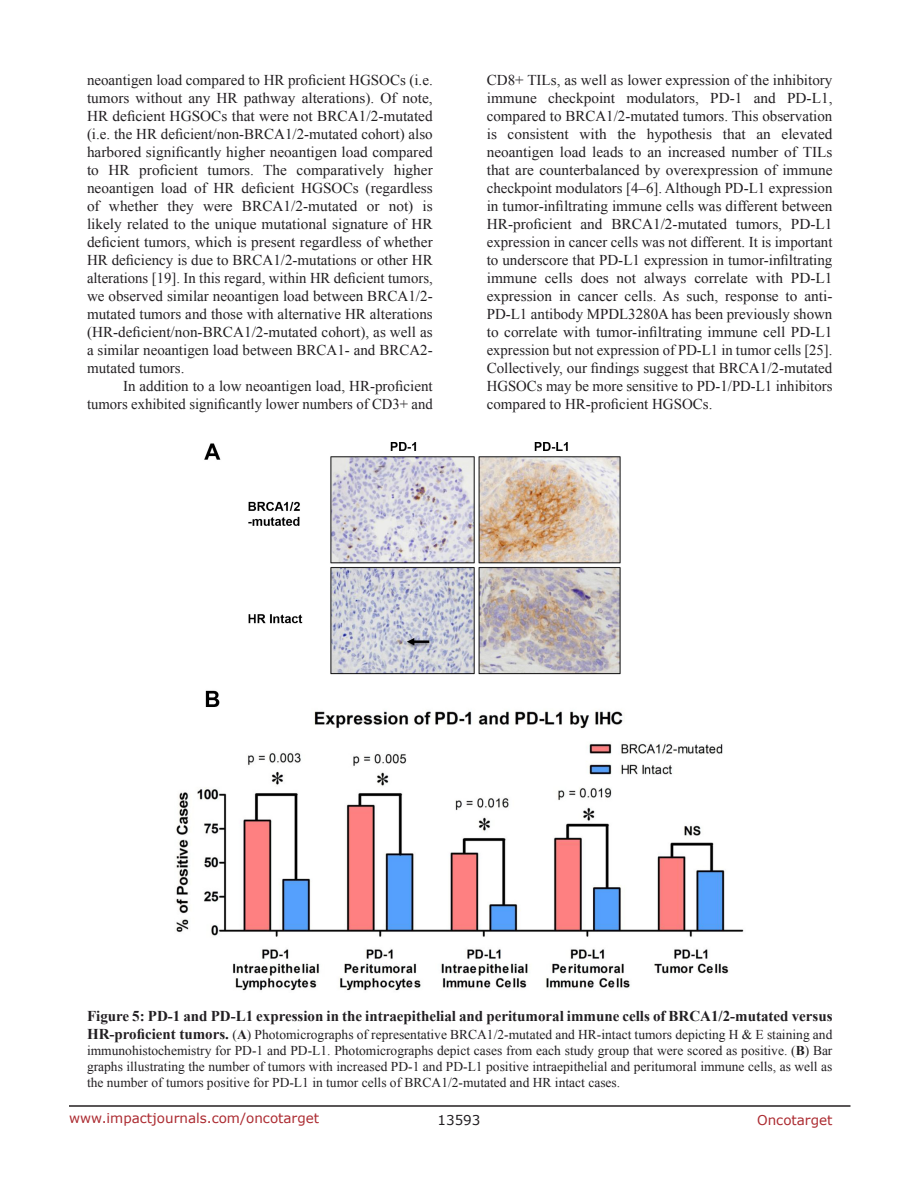
<style>
.page{position:relative;width:918px;height:1188px;background:#fff}
.page>*{position:absolute;margin:0;border:0;box-sizing:border-box;transform-origin:0 0}
.BodyText{font:15px/18px "Times New Roman";color:#221f22;text-align:justify}
.FigureText{font:700 15px "Times New Roman";color:#221f22}
.FigureText-2{font:13.5px/16.2px "Times New Roman";color:#221f22;text-align:justify}
.t1{font:13.5px "Verdana";color:#ac2b31}
.t2{font:13.5px "Verdana";color:#221f22}
.s1{font-weight:700;font-size:15px}
.s2{font-weight:700}
</style>
<div class="page">
<hr style="left:69px;top:1105px;width:781px;height:2px;background:#231f20">
<img style="left:176px;top:442px;width:568px;height:549px">
<p class="BodyText" style="left:87px;top:71px;width:347px">neoantigen load compared to HR proficient HGSOCs (i.e. tumors without any HR pathway alterations). Of note, HR deficient HGSOCs that were not BRCA1/2-mutated (i.e. the HR deficient/non-BRCA1/2-mutated cohort) also harbored significantly higher neoantigen load compared to HR proficient tumors. The comparatively higher neoantigen load of HR deficient HGSOCs (regardless of whether they were BRCA1/2-mutated or not) is likely related to the unique mutational signature of HR deficient tumors, which is present regardless of whether HR deficiency is due to BRCA1/2-mutations or other HR alterations [19]. In this regard, within HR deficient tumors, we observed similar neoantigen load between BRCA1/2- mutated tumors and those with alternative HR alterations (HR-deficient/non-BRCA1/2-mutated cohort), as well as a similar neoantigen load between BRCA1- and BRCA2- mutated tumors.</p>
<p class="BodyText" style="left:87px;top:377px;width:347px;text-align:right">In addition to a low neoantigen load, HR-proficient tumors exhibited significantly lower numbers of CD3+ and</p>
<p class="BodyText" style="left:487px;top:71px;width:347px">CD8+ TILs, as well as lower expression of the inhibitory immune checkpoint modulators, PD-1 and PD-L1, compared to BRCA1/2-mutated tumors. This observation is consistent with the hypothesis that an elevated neoantigen load leads to an increased number of TILs that are counterbalanced by overexpression of immune checkpoint modulators [4–6]. Although PD-L1 expression in tumor-infiltrating immune cells was different between HR-proficient and BRCA1/2-mutated tumors, PD-L1 expression in cancer cells was not different. It is important to underscore that PD-L1 expression in tumor-infiltrating immune cells does not always correlate with PD-L1 expression in cancer cells. As such, response to anti-PD-L1 antibody MPDL3280A has been previously shown to correlate with tumor-infiltrating immune cell PD-L1 expression but not expression of PD-L1 in tumor cells [25].<br>Collectively, our findings suggest that BRCA1/2-mutated HGSOCs may be more sensitive to PD-1/PD-L1 inhibitors compared to HR-proficient HGSOCs.</p>
<p class="FigureText" style="left:87px;top:1005px;width:747px">Figure 5: PD-1 and PD-L1 expression in the intraepithelial and peritumoral immune cells of BRCA1/2-mutated versus</p>
<p class="FigureText-2" style="left:87px;top:1026px;width:747px"><span class="s1">HR-proficient tumors.</span> (<span class="s2">A</span>) Photomicrographs of representative BRCA1/2-mutated and HR-intact tumors depicting H &amp; E staining and immunohistochemistry for PD-1 and PD-L1. Photomicrographs depict cases from each study group that were scored as positive. (<span class="s2">B</span>) Bar graphs illustrating the number of tumors with increased PD-1 and PD-L1 positive intraepithelial and peritumoral immune cells, as well as the number of tumors positive for PD-L1 in tumor cells of BRCA1/2-mutated and HR intact cases.</p>
<p class="t1" style="left:69px;top:1109px;width:252px">www.impactjournals.com/oncotarget</p>
<p class="t2" style="left:438px;top:1111px;width:44px">13593</p>
<p class="t1" style="left:757px;top:1111px;width:77px">Oncotarget</p>
</div>
